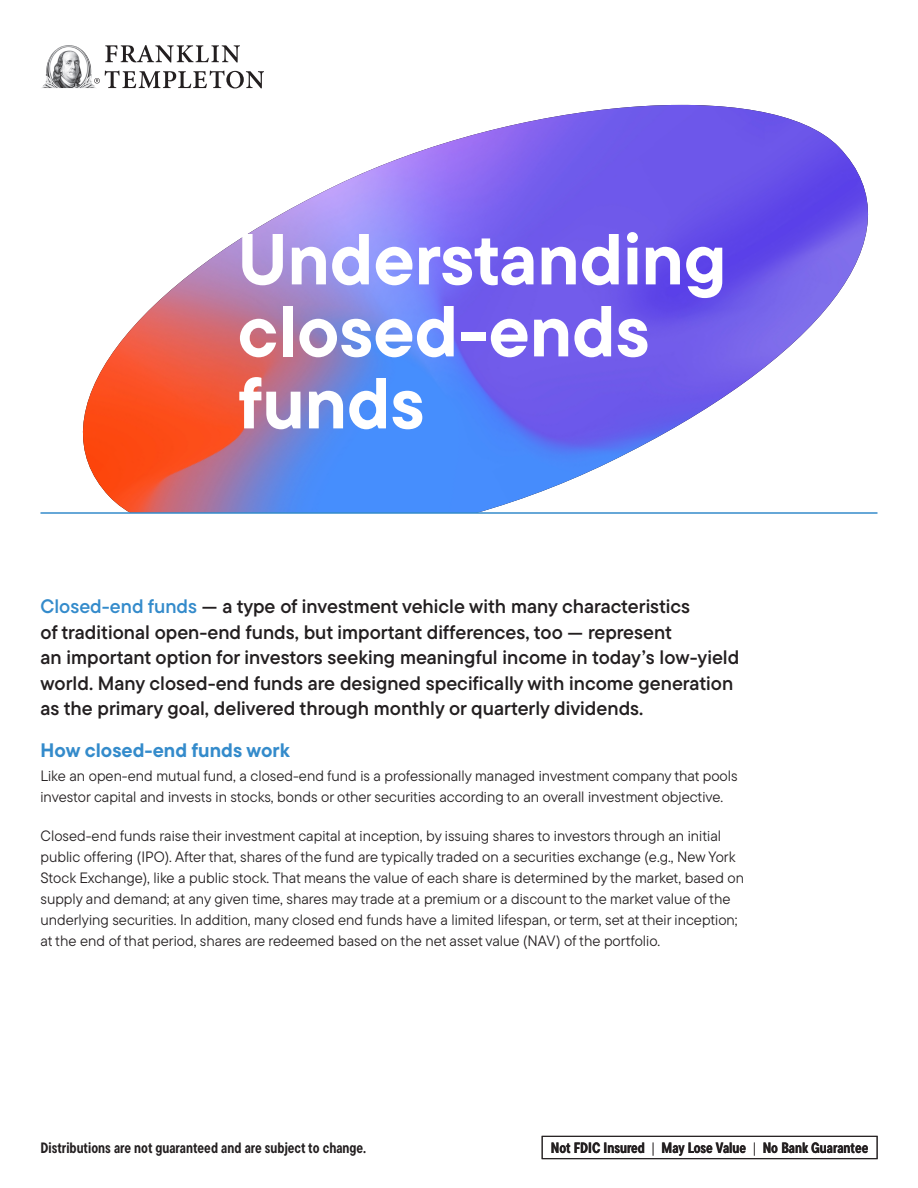
<style>
.page{position:relative;width:918px;height:1188px;background:#fff}
.page>*{position:absolute;margin:0;border:0;box-sizing:border-box;transform-origin:0 0}
.t1{font:700 72px/72px "TT Commons Pro";color:#fff}
._01_Intro_Copy__Fron{font:19.5px/25.5px "TT Commons Pro Db";color:#231f20}
._01_Intro_Copy__Fron-2{font:700 19.5px "TT Commons Pro";color:#348bcb}
._05_Body{font:15px/21px "TT Commons Pro";color:#231f20}
._06_Bank_Caveat{font:700 15px "TT Commons Pro Cond";color:#231f20}
.s1{color:#348bcb}
</style>
<div class="page">
<img style="left:82px;top:105px;width:787px;height:407px">
<hr style="left:40px;top:512px;width:838px;height:2px;background:#348bcb">
<div style="left:542px;top:1136px;width:336px;height:23px;border:1px solid #231f20"></div>
<svg style="left:105px;top:45px;width:135px;height:17px"></svg>
<svg style="left:97px;top:71px;width:167px;height:17px"></svg>
<img style="left:42px;top:45px;width:55px;height:43px">
<h1 class="t1" style="left:238px;top:223px;width:490px">Understanding closed-ends funds</h1>
<p class="_01_Intro_Copy__Fron" style="left:40px;top:594px;width:700px"><span class="s1">Closed-end funds</span> — a type of investment vehicle with many characteristics<br>of traditional open-end funds, but important differences, too — represent<br>an important option for investors seeking meaningful income in today’s low-yield world. Many closed-end funds are designed specifically with income generation as the primary goal, delivered through monthly or quarterly dividends.</p>
<p class="_01_Intro_Copy__Fron-2" style="left:40px;top:736px;width:251px">How closed-end funds work</p>
<p class="_05_Body" style="left:40px;top:766px;width:699px">Like an open-end mutual fund, a closed-end fund is a professionally managed investment company that pools investor capital and invests in stocks, bonds or other securities according to an overall investment objective.</p>
<p class="_05_Body" style="left:40px;top:826px;width:705px">Closed-end funds raise their investment capital at inception, by issuing shares to investors through an initial public offering (IPO). After that, shares of the fund are typically traded on a securities exchange (e.g., New York Stock Exchange), like a public stock. That means the value of each share is determined by the market, based on supply and demand; at any given time, shares may trade at a premium or a discount to the market value of the underlying securities. In addition, many closed end funds have a limited lifespan, or term, set at their inception; at the end of that period, shares are redeemed based on the net asset value (NAV) of the portfolio.</p>
<p class="_06_Bank_Caveat" style="left:40px;top:1136px;width:327px">Distributions are not guaranteed and are subject to change.</p>
<p class="_06_Bank_Caveat" style="left:551px;top:1136px;width:319px">Not FDIC Insured | May Lose Value | No Bank Guarantee</p>
</div>
